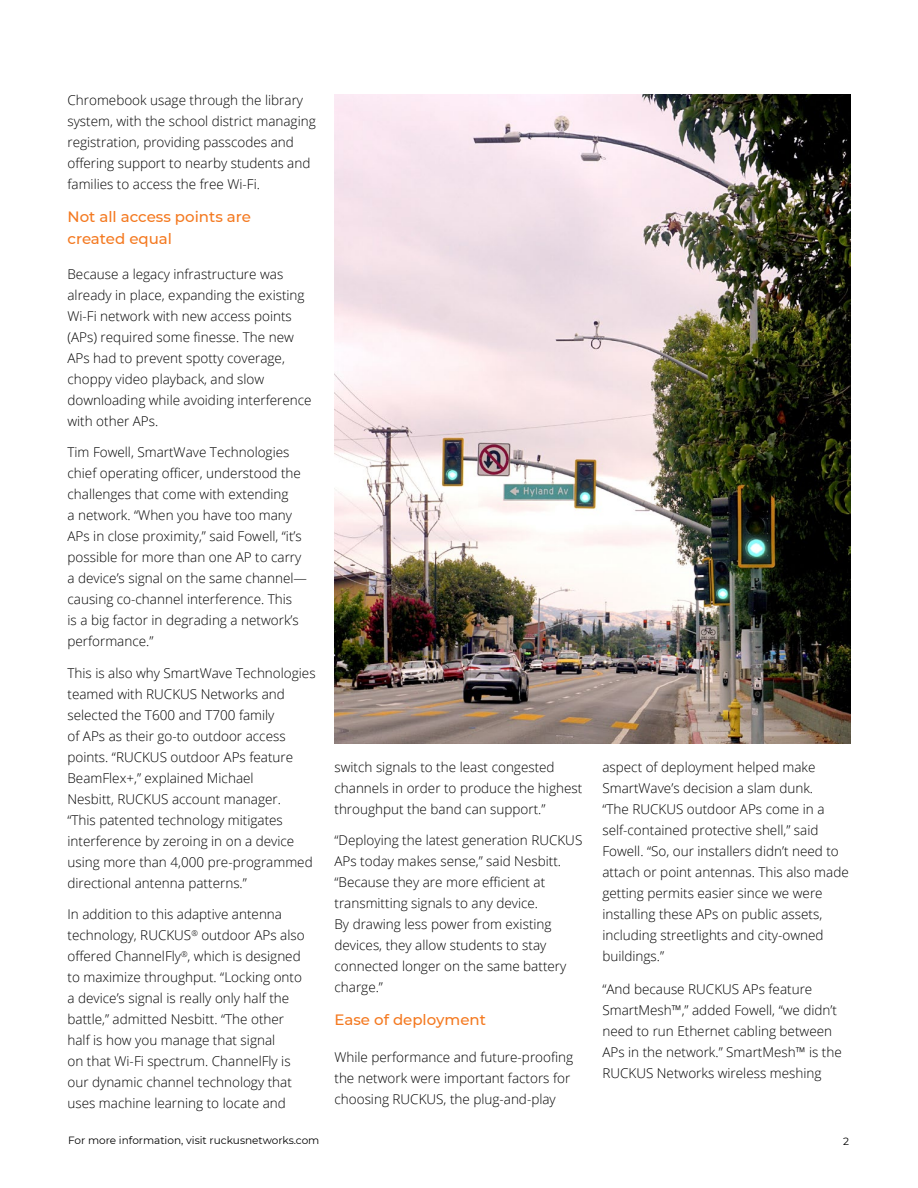
<style>
.page{position:relative;width:918px;height:1188px;background:#fff}
.page>*{position:absolute;margin:0;border:0;box-sizing:border-box;transform-origin:0 0}
.RUCK_section_head-orange{font:500 15px/22.5px "Montserrat";color:#f47920}
.RUCK_Body_text_9pt{font:300 13.5px/21px "Open Sans";color:#000}
.RUCK_Bullets_9pt_normal_leading-Last{font:300 13.5px/21px "Open Sans";color:#000}
.RUCK_Footer{font:10.5px "Montserrat";color:#000}
</style>
<div class="page">
<img style="left:334px;top:94px;width:516px;height:649px">
<p class="RUCK_Body_text_9pt" style="left:68px;top:89px;width:250px">Chromebook usage through the library system, with the school district managing registration, providing passcodes and offering support to nearby students and families to access the free Wi-Fi.</p>
<p class="RUCK_section_head-orange" style="left:68px;top:205px;width:185px">Not all access points are created equal</p>
<p class="RUCK_Body_text_9pt" style="left:68px;top:263px;width:246px">Because a legacy infrastructure was already in place, expanding the existing Wi-Fi network with new access points (APs) required some finesse. The new APs had to prevent spotty coverage, choppy video playback, and slow downloading while avoiding interference with other APs.</p>
<p class="RUCK_Body_text_9pt" style="left:68px;top:442px;width:241px">Tim Fowell, SmartWave Technologies chief operating officer, understood the challenges that come with extending<br>a network. “When you have too many APs in close proximity,” said Fowell, “it’s possible for more than one AP to carry a device’s signal on the same channel— causing co-channel interference. This<br>is a big factor in degrading a network’s performance.”</p>
<p class="RUCK_Body_text_9pt" style="left:68px;top:662px;width:250px">This is also why SmartWave Technologies teamed with RUCKUS Networks and selected the T600 and T700 family<br>of APs as their go-to outdoor access points. “RUCKUS outdoor APs feature BeamFlex+,” explained Michael<br>Nesbitt, RUCKUS account manager.<br>“This patented technology mitigates interference by zeroing in on a device using more than 4,000 pre-programmed directional antenna patterns.”</p>
<p class="RUCK_Body_text_9pt" style="left:68px;top:904px;width:239px">In addition to this adaptive antenna technology, RUCKUS<sup>®</sup> outdoor APs also offered ChannelFly<sup>®</sup>, which is designed to maximize throughput. “Locking onto a device’s signal is really only half the battle,” admitted Nesbitt. “The other half is how you manage that signal<br>on that Wi-Fi spectrum. ChannelFly is our dynamic channel technology that uses machine learning to locate and</p>
<p class="RUCK_Body_text_9pt" style="left:334px;top:756px;width:249px">switch signals to the least congested channels in order to produce the highest throughput the band can support.”</p>
<p class="RUCK_Body_text_9pt" style="left:334px;top:829px;width:249px">“Deploying the latest generation RUCKUS APs today makes sense,” said Nesbitt. “Because they are more efficient at transmitting signals to any device.<br>By drawing less power from existing devices, they allow students to stay connected longer on the same battery charge.”</p>
<p class="RUCK_section_head-orange" style="left:334px;top:1008px;width:153px">Ease of deployment</p>
<p class="RUCK_Bullets_9pt_normal_leading-Last" style="left:334px;top:1046px;width:240px">While performance and future-proofing the network were important factors for choosing RUCKUS, the plug-and-play</p>
<p class="RUCK_Bullets_9pt_normal_leading-Last" style="left:602px;top:756px;width:248px">aspect of deployment helped make SmartWave’s decision a slam dunk.<br>“The RUCKUS outdoor APs come in a self-contained protective shell,” said Fowell. “So, our installers didn’t need to attach or point antennas. This also made getting permits easier since we were installing these APs on public assets, including streetlights and city-owned buildings.”</p>
<p class="RUCK_Bullets_9pt_normal_leading-Last" style="left:602px;top:979px;width:241px">“And because RUCKUS APs feature SmartMesh™,” added Fowell, “we didn’t need to run Ethernet cabling between APs in the network.” SmartMesh™ is the RUCKUS Networks wireless meshing</p>
<p class="RUCK_Footer" style="left:68px;top:1133px;width:253px">For more information, visit ruckusnetworks.com</p>
<p class="RUCK_Footer" style="left:843px;top:1134px;width:7px">2</p>
</div>
